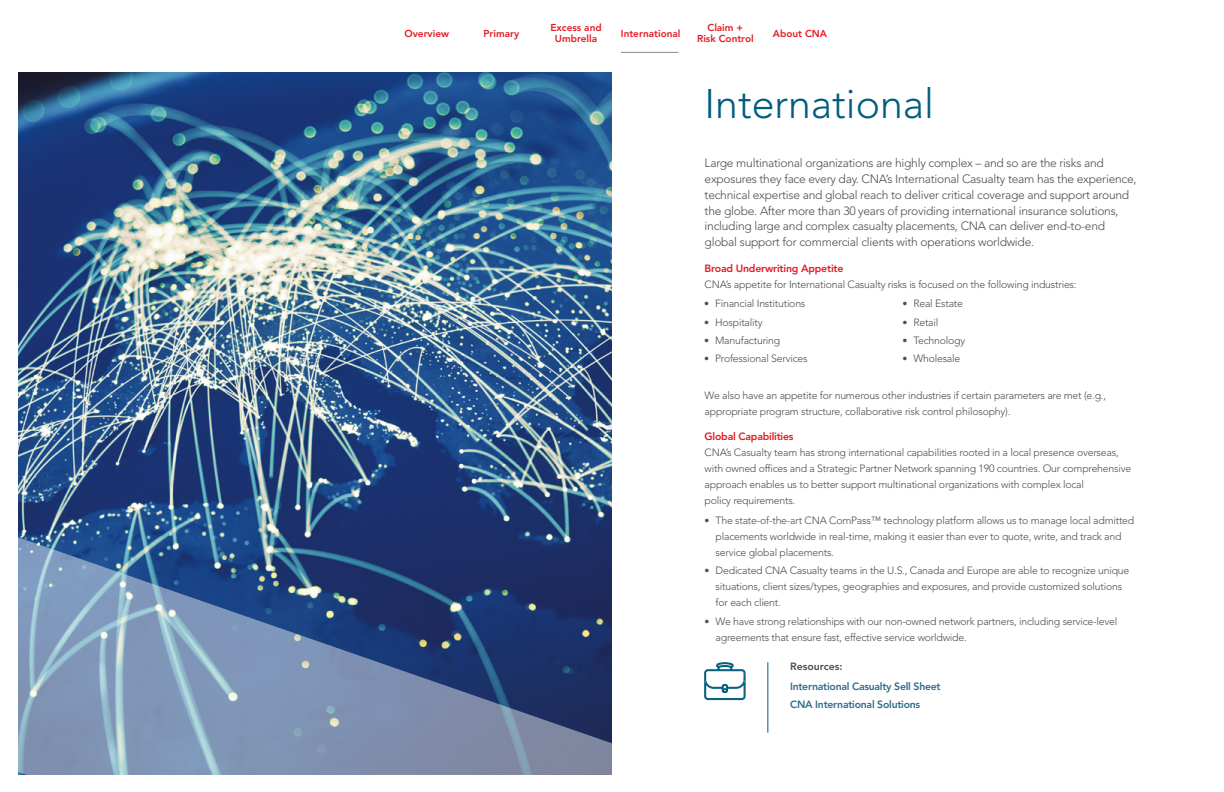
<style>
.page{position:relative;width:1224px;height:792px;background:#fff}
.page>*{position:absolute;margin:0;border:0;box-sizing:border-box;transform-origin:0 0}
.t1{font:300 41px "Avenir LT Std";color:#005d7e}
.t2{font:300 12px/16px "Avenir LT Std";letter-spacing:-.02em;color:#4d4d4f}
.t3{font:300 10.5px/16px "Avenir LT Std";letter-spacing:-.02em;color:#4d4d4f}
.t4{font:800 10.5px/18.5px "Avenir LT Std";letter-spacing:-.025em;color:#2f6e8e}
.t5{font:800 10.5px "Avenir LT Std";letter-spacing:-.02em;color:#e31b23}
.t6{font:800 10.5px "Avenir LT Std";color:#4d4d4f}
.t7{font:800 10px/10.9px "Avenir LT Std";color:#e31b23;text-align:center}
.s1{font-weight:800;font-size:10px}
</style>
<div class="page">
<img style="left:18px;top:72px;width:594px;height:459px">
<svg style="left:18px;top:531px;width:594px;height:244px;background:#587199"></svg>
<svg style="left:704px;top:662px;width:42px;height:39px"></svg>
<hr style="left:768px;top:662px;width:1px;height:71px;background:#005d7e">
<hr style="left:621px;top:52px;width:57px;height:1px;background:#8b8d8c">
<p class="t7" style="left:404px;top:28px;width:46px">Overview</p>
<p class="t7" style="left:484px;top:28px;width:37px">Primary</p>
<p class="t7" style="left:550px;top:22px;width:53px">Excess and<br>Umbrella</p>
<p class="t7" style="left:621px;top:28px;width:61px">International</p>
<p class="t7" style="left:697px;top:22px;width:58px">Claim +<br>Risk Control</p>
<p class="t7" style="left:773px;top:28px;width:56px">About CNA</p>
<h1 class="t1" style="left:705px;top:80px;width:231px">International</h1>
<p class="t2" style="left:705px;top:154px;width:434px">Large multinational organizations are highly complex – and so are the risks and exposures they face every day. CNA’s International Casualty team has the experience, technical expertise and global reach to deliver critical coverage and support around the globe. After more than 30 years of providing international insurance solutions, including large and complex casualty placements, CNA can deliver end-to-end global support for commercial clients with operations worldwide.</p>
<p class="t5" style="left:705px;top:262px;width:140px">Broad Underwriting Appetite</p>
<p class="t3" style="left:705px;top:276px;width:374px">CNA’s appetite for International Casualty risks is focused on the following industries:</p>
<p class="t3" style="left:704px;top:296px;width:103px"><span class="s1">•</span> Financial Institutions</p>
<p class="t3" style="left:704px;top:314px;width:60px"><span class="s1">•</span> Hospitality</p>
<p class="t3" style="left:704px;top:332px;width:78px"><span class="s1">•</span> Manufacturing</p>
<p class="t3" style="left:704px;top:351px;width:105px"><span class="s1">•</span> Professional Services</p>
<p class="t3" style="left:902px;top:296px;width:62px"><span class="s1">•</span> Real Estate</p>
<p class="t3" style="left:902px;top:314px;width:38px"><span class="s1">•</span> Retail</p>
<p class="t3" style="left:902px;top:332px;width:64px"><span class="s1">•</span> Technology</p>
<p class="t3" style="left:902px;top:351px;width:59px"><span class="s1">•</span> Wholesale</p>
<p class="t3" style="left:705px;top:387px;width:403px">We also have an appetite for numerous other industries if certain parameters are met (e.g., appropriate program structure, collaborative risk control philosophy).</p>
<p class="t5" style="left:705px;top:430px;width:91px">Global Capabilities</p>
<p class="t3" style="left:705px;top:444px;width:428px">CNA’s Casualty team has strong international capabilities rooted in a local presence overseas, with owned offices and a Strategic Partner Network spanning 190 countries. Our comprehensive approach enables us to better support multinational organizations with complex local<br>policy requirements.</p>
<p class="t3" style="left:716px;top:512px;width:420px;text-indent:-11px"><span class="s1">•</span> The state-of-the-art CNA ComPass™ technology platform allows us to manage local admitted placements worldwide in real-time, making it easier than ever to quote, write, and track and service global placements.</p>
<p class="t3" style="left:716px;top:563px;width:415px;text-indent:-11px"><span class="s1">•</span> Dedicated CNA Casualty teams in the U.S., Canada and Europe are able to recognize unique situations, client sizes/types, geographies and exposures, and provide customized solutions for each client.</p>
<p class="t3" style="left:716px;top:613px;width:403px;text-indent:-11px"><span class="s1">•</span> We have strong relationships with our non-owned network partners, including service-level agreements that ensure fast, effective service worldwide.</p>
<p class="t6" style="left:790px;top:660px;width:54px">Resources:</p>
<p class="t4" style="left:790px;top:677px;width:152px">International Casualty Sell Sheet<br>CNA International Solutions</p>
</div>
